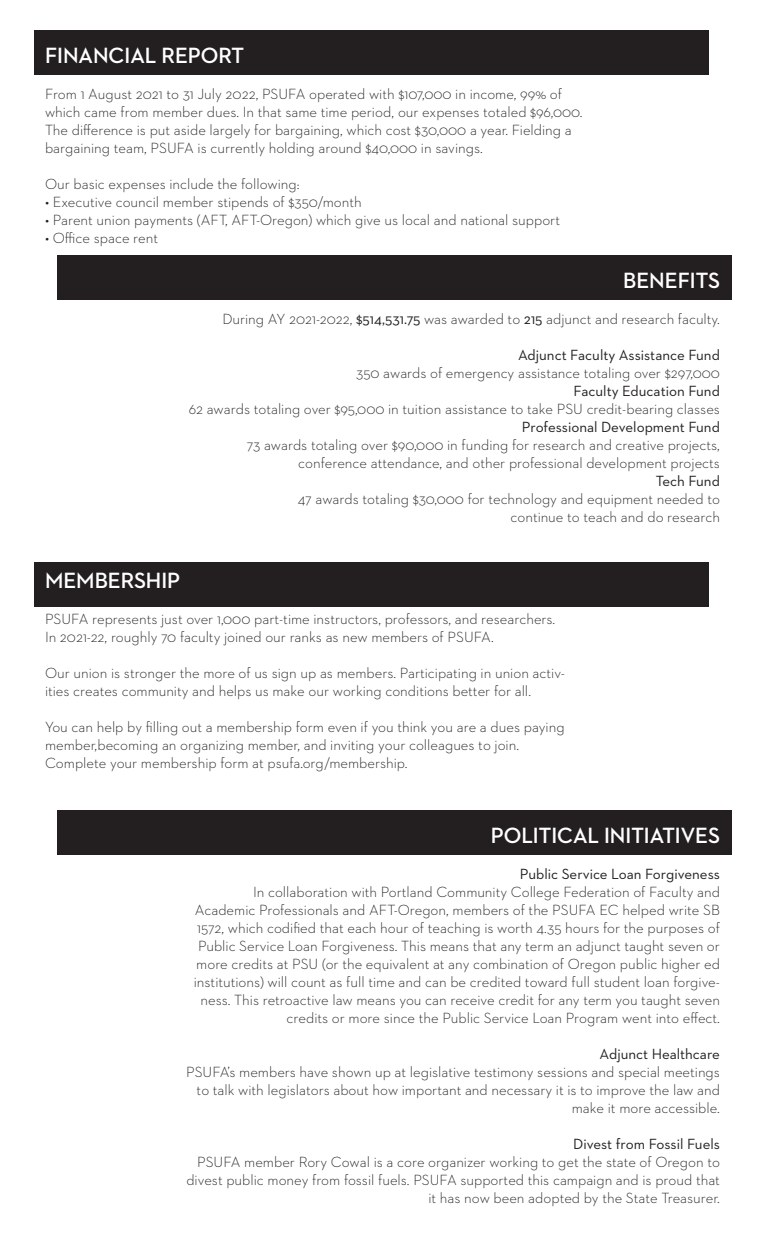
<style>
.page{position:relative;width:765px;height:1260px;background:#fff}
.page>*{position:absolute;margin:0;border:0;box-sizing:border-box;transform-origin:0 0}
.t1{font:700 22.5px "Neutraface 2 Display";color:#fff}
.t2{font:300 15px/18px "Neutraface 2 Text";color:#231f20}
.t3{font:15px "Neutraface 2 Text";color:#231f20}
.s1{font-weight:400}
</style>
<div class="page">
<div style="left:57px;top:255px;width:675px;height:45px;background:#231f20"></div>
<div style="left:35px;top:30px;width:674px;height:45px;background:#231f20"></div>
<div style="left:57px;top:810px;width:675px;height:45px;background:#231f20"></div>
<div style="left:35px;top:562px;width:674px;height:46px;background:#231f20"></div>
<p class="t1" style="left:45px;top:42px;width:201px">FINANCIAL REPORT</p>
<p class="t2" style="left:45px;top:84px;width:539px">From 1 August 2021 to 31 July 2022, PSUFA operated with $107,000 in income, 99% of which came from member dues. In that same time period, our expenses totaled $96,000.<br>The difference is put aside largely for bargaining, which cost $30,000 a year. Fielding a bargaining team, PSUFA is currently holding around $40,000 in savings.</p>
<p class="t2" style="left:45px;top:174px;width:256px">Our basic expenses include the following:</p>
<p class="t2" style="left:45px;top:192px;width:318px">• Executive council member stipends of $350/month</p>
<p class="t2" style="left:45px;top:210px;width:517px">• Parent union payments (AFT, AFT-Oregon) which give us local and national support</p>
<p class="t2" style="left:45px;top:228px;width:115px">• Office space rent</p>
<p class="t1" style="left:623px;top:267px;width:98px">BENEFITS</p>
<p class="t2" style="left:222px;top:309px;width:499px">During AY 2021-2022, <span class="s1">$514,531.75</span> was awarded to <span class="s1">215</span> adjunct and research faculty.</p>
<p class="t3" style="left:518px;top:345px;width:203px">Adjunct Faculty Assistance Fund</p>
<p class="t2" style="left:356px;top:363px;width:365px">350 awards of emergency assistance totaling over $297,000</p>
<p class="t3" style="left:573px;top:381px;width:148px">Faculty Education Fund</p>
<p class="t2" style="left:189px;top:399px;width:533px">62 awards totaling over $95,000 in tuition assistance to take PSU credit-bearing classes</p>
<p class="t3" style="left:522px;top:417px;width:200px">Professional Development Fund</p>
<p class="t2" style="left:247px;top:435px;width:475px">73 awards totaling over $90,000 in funding for research and creative projects,</p>
<p class="t2" style="left:298px;top:453px;width:423px">conference attendance, and other professional development projects</p>
<p class="t3" style="left:656px;top:471px;width:66px">Tech Fund</p>
<p class="t2" style="left:298px;top:489px;width:424px">47 awards totaling $30,000 for technology and equipment needed to</p>
<p class="t2" style="left:510px;top:507px;width:211px">continue to teach and do research</p>
<p class="t1" style="left:45px;top:567px;width:137px">MEMBERSHIP</p>
<p class="t2" style="left:45px;top:609px;width:512px">PSUFA represents just over 1,000 part-time instructors, professors, and researchers.<br>In 2021-22, roughly 70 faculty joined our ranks as new members of PSUFA.</p>
<p class="t2" style="left:45px;top:663px;width:521px">Our union is stronger the more of us sign up as members. Participating in union activ&shy;ities creates community and helps us make our working conditions better for all.</p>
<p class="t2" style="left:45px;top:717px;width:521px">You can help by filling out a membership form even if you think you are a dues paying member,becoming an organizing member, and inviting your colleagues to join.<br>Complete your membership form at psufa.org/membership.</p>
<p class="t1" style="left:491px;top:822px;width:231px">POLITICAL INITIATIVES</p>
<p class="t3" style="left:520px;top:864px;width:202px">Public Service Loan Forgiveness</p>
<p class="t2" style="left:253px;top:882px;width:468px">In collaboration with Portland Community College Federation of Faculty and</p>
<p class="t2" style="left:194px;top:900px;width:528px;text-align:right">Academic Professionals and AFT-Oregon, members of the PSUFA EC helped write SB 1572, which codified that each hour of teaching is worth 4.35 hours for the purposes of Public Service Loan Forgiveness. This means that any term an adjunct taught seven or more credits at PSU (or the equivalent at any combination of Oregon public higher ed institutions) will count as full time and can be credited toward full student loan forgive&shy;ness. This retroactive law means you can receive credit for any term you taught seven credits or more since the Public Service Loan Program went into effect.</p>
<p class="t3" style="left:600px;top:1044px;width:122px">Adjunct Healthcare</p>
<p class="t2" style="left:186px;top:1062px;width:535px;text-align:right">PSUFA’s members have shown up at legislative testimony sessions and special meetings to talk with legislators about how important and necessary it is to improve the law and make it more accessible.</p>
<p class="t3" style="left:573px;top:1134px;width:148px">Divest from Fossil Fuels</p>
<p class="t2" style="left:186px;top:1152px;width:535px;text-align:right">PSUFA member Rory Cowal is a core organizer working to get the state of Oregon to divest public money from fossil fuels. PSUFA supported this campaign and is proud that it has now been adopted by the State Treasurer.</p>
</div>
